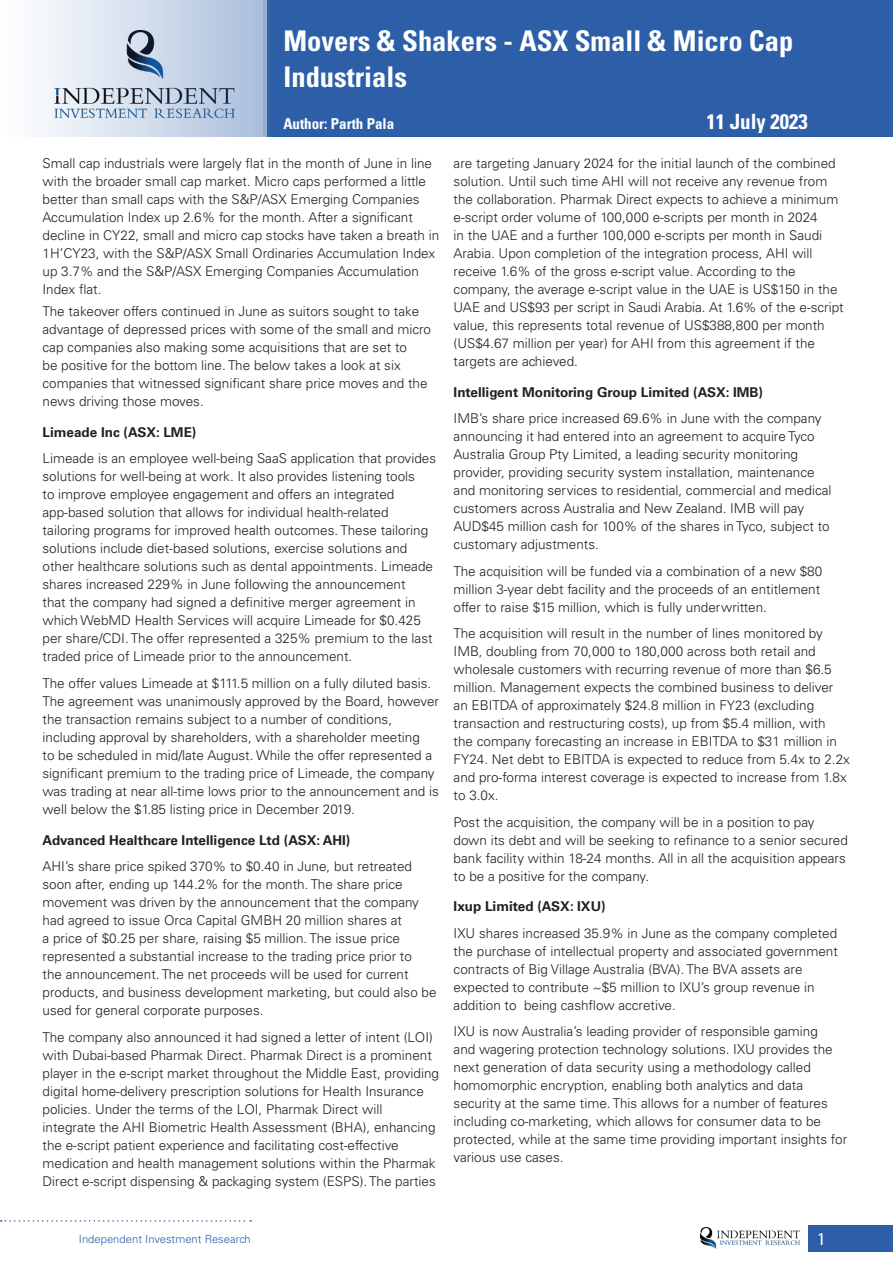
<style>
.page{position:relative;width:893px;height:1263px;background:#fff}
.page>*{position:absolute;margin:0;border:0;box-sizing:border-box;transform-origin:0 0}
.t1{font:700 condensed 28.5px/36px "Univers LT Std";color:#fff}
.t2{font:700 condensed 21px "Univers LT Std";color:#fff}
.t3{font:18px "Myriad Pro";color:#fff}
.t4{font:700 condensed 15px "Univers LT Std";color:#fff}
.Body_Text{font:300 13.5px/18px "Univers LT Std";color:#231f20}
.Body_Text-2{font:700 13.5px "Univers LT Std";color:#231f20}
.t5{font:300 11.25px "Univers LT Std";color:#2d5fa9}
</style>
<div class="page">
<div style="left:808px;top:1225px;width:85px;height:26px;background:#2d5fa9"></div>
<svg style="left:39px;top:0;width:854px;height:136px;background:#547cb7"></svg>
<img style="left:700px;top:1227px;width:99px;height:21px">
<svg style="left:1px;top:1220px;width:250px;height:2px"></svg>
<p class="t1" style="left:283px;top:23px;width:511px">Movers &amp; Shakers - ASX Small &amp; Micro Cap<br>Industrials</p>
<p class="t4" style="left:283px;top:114px;width:112px">Author: Parth Pala</p>
<p class="t2" style="left:706px;top:109px;width:103px">11 July 2023</p>
<p class="Body_Text" style="left:454px;top:154px;width:392px">are targeting January 2024 for the initial launch of the combined solution. Until such time AHI will not receive any revenue from the collaboration. Pharmak Direct expects to achieve a minimum e-script order volume of 100,000 e-scripts per month in 2024<br>in the UAE and a further 100,000 e-scripts per month in Saudi Arabia. Upon completion of the integration process, AHI will receive 1.6% of the gross e-script value. According to the company, the average e-script value in the UAE is US$150 in the UAE and US$93 per script in Saudi Arabia. At 1.6% of the e-script value, this represents total revenue of US$388,800 per month (US$4.67 million per year) for AHI from this agreement if the targets are achieved.</p>
<p class="Body_Text-2" style="left:454px;top:384px;width:311px">Intelligent Monitoring Group Limited (ASX: IMB)</p>
<p class="Body_Text" style="left:454px;top:409px;width:379px">IMB’s share price increased 69.6% in June with the company announcing it had entered into an agreement to acquire Tyco Australia Group Pty Limited, a leading security monitoring provider, providing security system installation, maintenance and monitoring services to residential, commercial and medical customers across Australia and New Zealand. IMB will pay AUD$45 million cash for 100% of the shares in Tyco, subject to customary adjustments.</p>
<p class="Body_Text" style="left:454px;top:562px;width:370px">The acquisition will be funded via a combination of a new $80 million 3-year debt facility and the proceeds of an entitlement offer to raise $15 million, which is fully underwritten.</p>
<p class="Body_Text" style="left:454px;top:624px;width:398px">The acquisition will result in the number of lines monitored by IMB, doubling from 70,000 to 180,000 across both retail and wholesale customers with recurring revenue of more than $6.5 million. Management expects the combined business to deliver an EBITDA of approximately $24.8 million in FY23 (excluding transaction and restructuring costs), up from $5.4 million, with<br>the company forecasting an increase in EBITDA to $31 million in FY24. Net debt to EBITDA is expected to reduce from 5.4x to 2.2x and pro-forma interest coverage is expected to increase from 1.8x to 3.0x.</p>
<p class="Body_Text" style="left:454px;top:813px;width:396px">Post the acquisition, the company will be in a position to pay down its debt and will be seeking to refinance to a senior secured bank facility within 18-24 months. All in all the acquisition appears to be a positive for the company.</p>
<p class="Body_Text-2" style="left:454px;top:899px;width:154px">Ixup Limited (ASX: IXU)</p>
<p class="Body_Text" style="left:454px;top:924px;width:386px">IXU shares increased 35.9% in June as the company completed the purchase of intellectual property and associated government contracts of Big Village Australia (BVA). The BVA assets are expected to contribute ~$5 million to IXU’s group revenue in addition to being cashflow accretive.</p>
<p class="Body_Text" style="left:454px;top:1023px;width:395px">IXU is now Australia’s leading provider of responsible gaming<br>and wagering protection technology solutions. IXU provides the next generation of data security using a methodology called homomorphic encryption, enabling both analytics and data security at the same time. This allows for a number of features including co-marketing, which allows for consumer data to be protected, while at the same time providing important insights for various use cases.</p>
<p class="Body_Text" style="left:43px;top:154px;width:398px">Small cap industrials were largely flat in the month of June in line with the broader small cap market. Micro caps performed a little better than small caps with the S&amp;P/ASX Emerging Companies Accumulation Index up 2.6% for the month. After a significant decline in CY22, small and micro cap stocks have taken a breath in 1H’CY23, with the S&amp;P/ASX Small Ordinaries Accumulation Index up 3.7% and the S&amp;P/ASX Emerging Companies Accumulation Index flat.</p>
<p class="Body_Text" style="left:43px;top:302px;width:390px">The takeover offers continued in June as suitors sought to take advantage of depressed prices with some of the small and micro cap companies also making some acquisitions that are set to<br>be positive for the bottom line. The below takes a look at six companies that witnessed significant share price moves and the news driving those moves.</p>
<p class="Body_Text-2" style="left:43px;top:424px;width:155px">Limeade Inc (ASX: LME)</p>
<p class="Body_Text" style="left:43px;top:450px;width:395px">Limeade is an employee well-being SaaS application that provides solutions for well-being at work. It also provides listening tools<br>to improve employee engagement and offers an integrated app-based solution that allows for individual health-related tailoring programs for improved health outcomes. These tailoring solutions include diet-based solutions, exercise solutions and other healthcare solutions such as dental appointments. Limeade shares increased 229% in June following the announcement<br>that the company had signed a definitive merger agreement in which WebMD Health Services will acquire Limeade for $0.425 per share/CDI. The offer represented a 325% premium to the last traded price of Limeade prior to the announcement.</p>
<p class="Body_Text" style="left:43px;top:674px;width:398px">The offer values Limeade at $111.5 million on a fully diluted basis.<br>The agreement was unanimously approved by the Board, however the transaction remains subject to a number of conditions, including approval by shareholders, with a shareholder meeting<br>to be scheduled in mid/late August. While the offer represented a significant premium to the trading price of Limeade, the company was trading at near all-time lows prior to the announcement and is well below the $1.85 listing price in December 2019.</p>
<p class="Body_Text-2" style="left:43px;top:832px;width:309px">Advanced Healthcare Intelligence Ltd (ASX: AHI)</p>
<p class="Body_Text" style="left:43px;top:857px;width:396px">AHI’s share price spiked 370% to $0.40 in June, but retreated soon after, ending up 144.2% for the month. The share price movement was driven by the announcement that the company had agreed to issue Orca Capital GMBH 20 million shares at<br>a price of $0.25 per share, raising $5 million. The issue price represented a substantial increase to the trading price prior to<br>the announcement. The net proceeds will be used for current products, and business development marketing, but could also be used for general corporate purposes.</p>
<p class="Body_Text" style="left:43px;top:1028px;width:398px">The company also announced it had signed a letter of intent (LOI) with Dubai-based Pharmak Direct. Pharmak Direct is a prominent player in the e-script market throughout the Middle East, providing digital home-delivery prescription solutions for Health Insurance policies. Under the terms of the LOI, Pharmak Direct will<br>integrate the AHI Biometric Health Assessment (BHA), enhancing the e-script patient experience and facilitating cost-effective medication and health management solutions within the Pharmak Direct e-script dispensing &amp; packaging system (ESPS). The parties</p>
<p class="t5" style="left:79px;top:1232px;width:173px">Independent Investment Research</p>
<h3 class="t3" style="left:817px;top:1227px;width:11px">1</h3>
</div>
